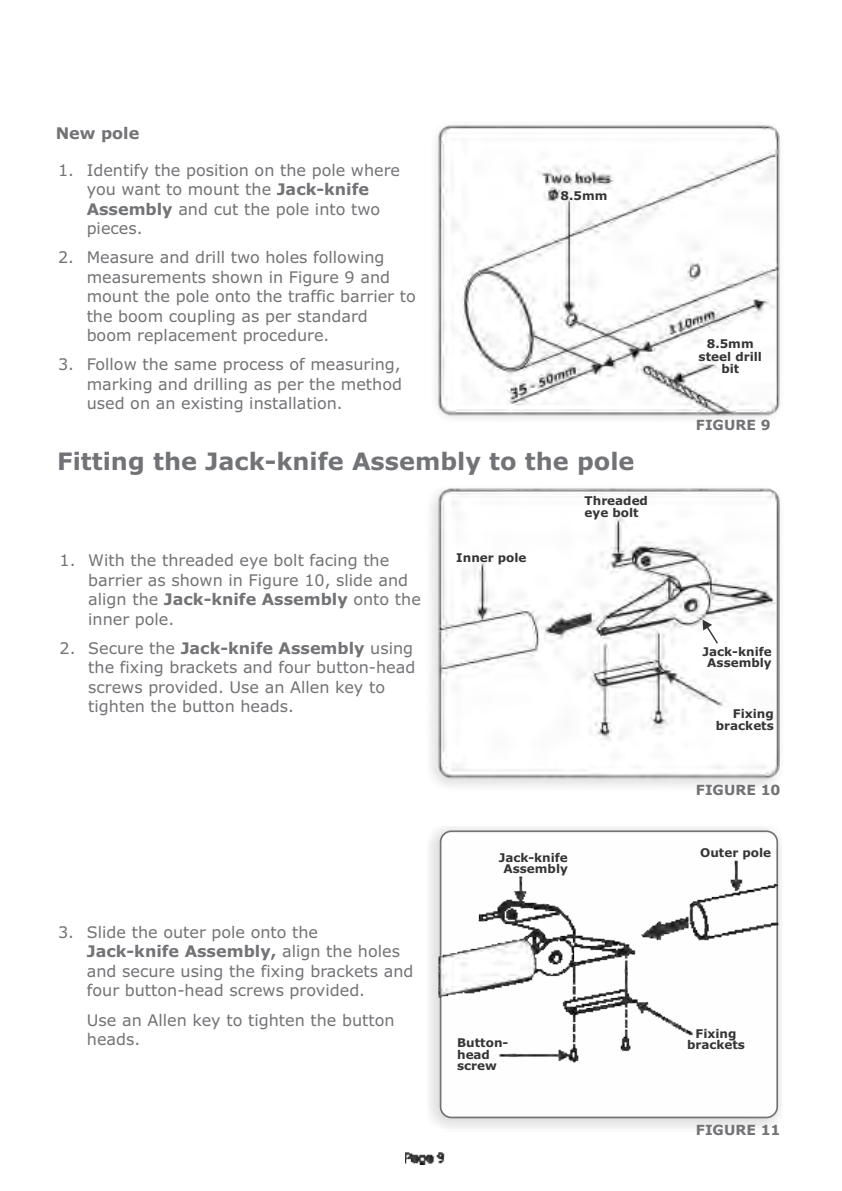
<style>
.page{position:relative;width:842px;height:1191px;background:#fff}
.page>*{position:absolute;margin:0;border:0;box-sizing:border-box;transform-origin:0 0}
.t1{font:700 24px "Verdana";color:#727376}
.t2{font:16px/19.4px "Verdana";color:#727376}
.t3{font:700 16px "Verdana";color:#727376}
.t4{font:700 14px "Verdana";color:#727376}
.t5{font:700 12px/11.6px "Verdana";color:#373435;text-align:center}
.s1{font-weight:700}
</style>
<div class="page">
<img style="left:406px;top:125px;width:375px;height:1040px">
<svg style="left:702px;top:619px;width:16px;height:24px"></svg>
<p class="t3" style="left:56px;top:127px;width:85px">New pole</p>
<p class="t2" style="left:87px;top:162px;width:315px;text-indent:-29px">1. Identify the position on the pole where you want to mount the <span class="s1">Jack-knife<br>Assembly</span> and cut the pole into two pieces.</p>
<p class="t2" style="left:87px;top:249px;width:331px;text-indent:-29px">2. Measure and drill two holes following measurements shown in Figure 9 and mount the pole onto the traffic barrier to the boom coupling as per standard boom replacement procedure.</p>
<p class="t2" style="left:87px;top:356px;width:317px;text-align:justify;text-indent:-29px">3. Follow the same process of measuring, marking and drilling as per the method used on an existing installation.</p>
<p class="t5" style="left:561px;top:191px;width:48px">8.5mm</p>
<h1 class="t1" style="left:57px;top:451px;width:579px">Fitting the Jack-knife Assembly to the pole</h1>
<p class="t2" style="left:88px;top:552px;width:334px;text-indent:-29px">1. With the threaded eye bolt facing the barrier as shown in Figure 10, slide and align the <span class="s1">Jack-knife Assembly</span> onto the inner pole.</p>
<p class="t2" style="left:88px;top:640px;width:329px;text-indent:-29px">2. Secure the <span class="s1">Jack-knife Assembly</span> using the fixing brackets and four button-head screws provided. Use an Allen key to tighten the button heads.</p>
<p class="t5" style="left:456px;top:553px;width:72px">Inner pole</p>
<p class="t5" style="left:585px;top:496px;width:65px;text-align:left">Threaded eye bolt</p>
<p class="t2" style="left:87px;top:923px;width:328px;text-indent:-29px">3. Slide the outer pole onto the <span class="s1">Jack-knife Assembly,</span> align the holes and secure using the fixing brackets and four button-head screws provided.</p>
<p class="t2" style="left:87px;top:1011px;width:309px">Use an Allen key to tighten the button heads.</p>
<p class="t5" style="left:499px;top:852px;width:71px">Jack-knife<br>Assembly</p>
<p class="t5" style="left:457px;top:1037px;width:53px;text-align:left">Button&shy;head screw</p>
<p class="t5" style="left:699px;top:338px;width:65px;line-height:12.6px">8.5mm steel drill bit</p>
<p class="t4" style="left:696px;top:419px;width:76px">FIGURE 9</p>
<p class="t5" style="left:702px;top:646px;width:71px">Jack-knife<br>Assembly</p>
<p class="t5" style="left:716px;top:709px;width:60px;text-align:right">Fixing brackets</p>
<p class="t4" style="left:696px;top:784px;width:86px">FIGURE 10</p>
<p class="t5" style="left:700px;top:847px;width:72px">Outer pole</p>
<p class="t5" style="left:687px;top:1028px;width:60px">Fixing brackets</p>
<p class="t4" style="left:696px;top:1124px;width:86px">FIGURE 11</p>
</div>
